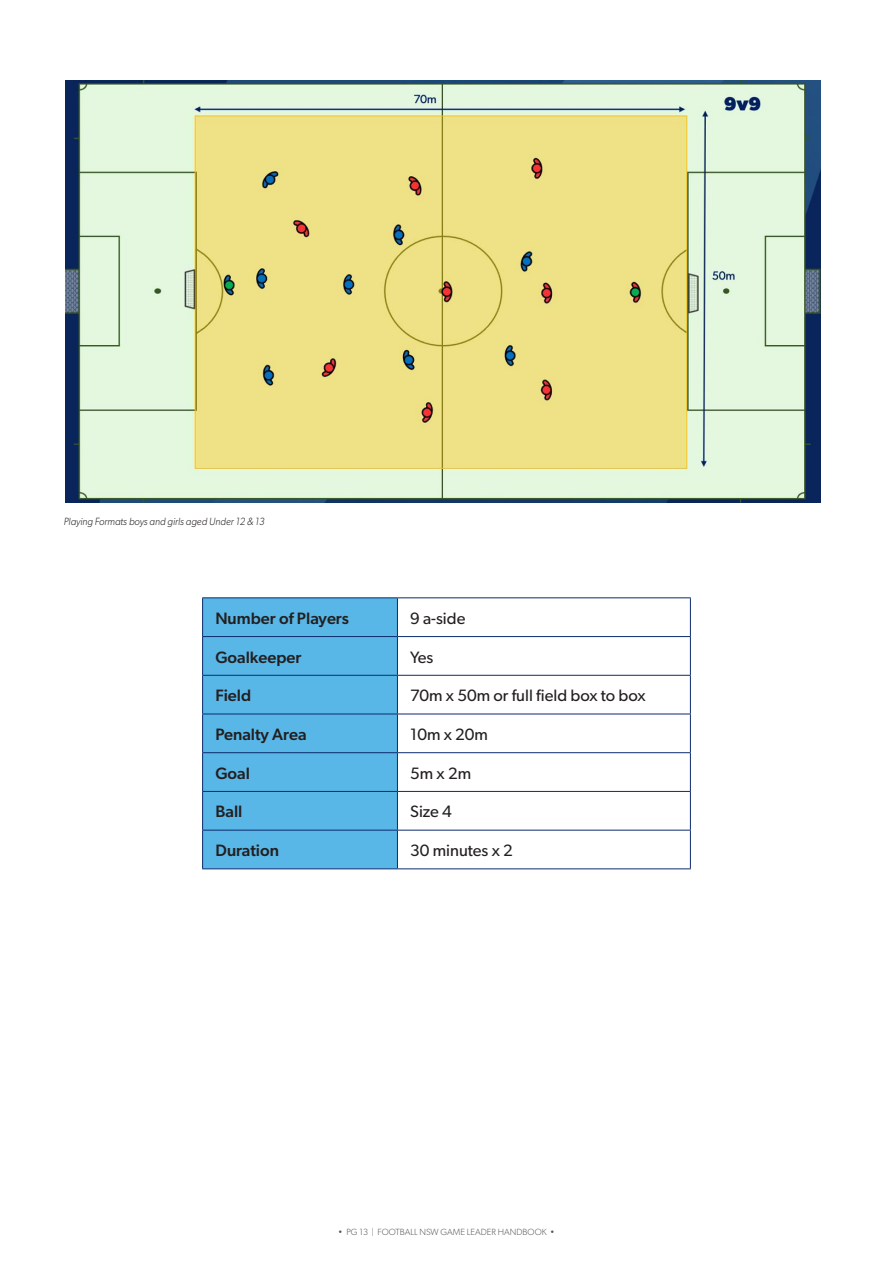
<style>
.page{position:relative;width:893px;height:1263px;background:#fff}
.page>*{position:absolute;margin:0;border:0;box-sizing:border-box;transform-origin:0 0}
.Body{font:16.5px "Gibson";color:#231f20}
.Body-2{font:500 16.5px "Gibson";color:#231f20}
.image_caption{font:italic 300 10.5px "Gibson";color:#231f20;scale:.95 1}
.t1{font:300 9px "Gibson";color:#57585a}
</style>
<div class="page">
<img style="left:66px;top:80px;width:755px;height:422px">
<div style="left:203px;top:598px;width:194px;height:270px;background:#58b7e7"></div>
<hr style="left:202px;top:597px;width:195px;height:1px;background:#0d2b6d">
<hr style="left:202px;top:598px;width:1px;height:38px;background:#0d2b6d">
<hr style="left:397px;top:597px;width:294px;height:1px;background:#0d2b6d">
<hr style="left:397px;top:598px;width:1px;height:38px;background:#0d2b6d">
<hr style="left:690px;top:598px;width:1px;height:38px;background:#0d2b6d">
<hr style="left:202px;top:636px;width:195px;height:1px;background:#0d2b6d">
<hr style="left:202px;top:637px;width:1px;height:38px;background:#0d2b6d">
<hr style="left:397px;top:636px;width:294px;height:1px;background:#0d2b6d">
<hr style="left:397px;top:637px;width:1px;height:38px;background:#0d2b6d">
<hr style="left:690px;top:637px;width:1px;height:38px;background:#0d2b6d">
<hr style="left:202px;top:675px;width:195px;height:1px;background:#0d2b6d">
<hr style="left:202px;top:676px;width:1px;height:38px;background:#0d2b6d">
<hr style="left:397px;top:675px;width:294px;height:1px;background:#0d2b6d">
<hr style="left:397px;top:676px;width:1px;height:38px;background:#0d2b6d">
<hr style="left:690px;top:676px;width:1px;height:38px;background:#0d2b6d">
<hr style="left:202px;top:714px;width:195px;height:1px;background:#0d2b6d">
<hr style="left:202px;top:714px;width:1px;height:38px;background:#0d2b6d">
<hr style="left:397px;top:714px;width:294px;height:1px;background:#0d2b6d">
<hr style="left:397px;top:714px;width:1px;height:38px;background:#0d2b6d">
<hr style="left:690px;top:714px;width:1px;height:38px;background:#0d2b6d">
<hr style="left:202px;top:752px;width:195px;height:1px;background:#0d2b6d">
<hr style="left:202px;top:753px;width:1px;height:38px;background:#0d2b6d">
<hr style="left:397px;top:752px;width:294px;height:1px;background:#0d2b6d">
<hr style="left:397px;top:753px;width:1px;height:38px;background:#0d2b6d">
<hr style="left:690px;top:753px;width:1px;height:38px;background:#0d2b6d">
<hr style="left:202px;top:791px;width:195px;height:1px;background:#0d2b6d">
<hr style="left:202px;top:792px;width:1px;height:38px;background:#0d2b6d">
<hr style="left:397px;top:791px;width:294px;height:1px;background:#0d2b6d">
<hr style="left:397px;top:792px;width:1px;height:38px;background:#0d2b6d">
<hr style="left:690px;top:792px;width:1px;height:38px;background:#0d2b6d">
<hr style="left:202px;top:830px;width:195px;height:1px;background:#0d2b6d">
<hr style="left:202px;top:830px;width:1px;height:38px;background:#0d2b6d">
<hr style="left:397px;top:830px;width:294px;height:1px;background:#0d2b6d">
<hr style="left:397px;top:830px;width:1px;height:38px;background:#0d2b6d">
<hr style="left:690px;top:830px;width:1px;height:38px;background:#0d2b6d">
<hr style="left:202px;top:868px;width:195px;height:1px;background:#0d2b6d">
<hr style="left:397px;top:868px;width:294px;height:1px;background:#0d2b6d">
<p class="image_caption" style="left:64px;top:515px;width:213px">Playing Formats boys and girls aged Under 12 &amp; 13</p>
<p class="Body-2" style="left:215px;top:608px;width:135px">Number of Players</p>
<p class="Body" style="left:410px;top:608px;width:57px">9 a-side</p>
<p class="Body-2" style="left:215px;top:647px;width:88px">Goalkeeper</p>
<p class="Body" style="left:410px;top:647px;width:25px">Yes</p>
<p class="Body-2" style="left:215px;top:686px;width:37px">Field</p>
<p class="Body" style="left:410px;top:686px;width:237px">70m x 50m or full field box to box</p>
<p class="Body-2" style="left:215px;top:724px;width:93px">Penalty Area</p>
<p class="Body" style="left:410px;top:724px;width:79px">10m x 20m</p>
<p class="Body-2" style="left:215px;top:763px;width:36px">Goal</p>
<p class="Body" style="left:410px;top:763px;width:63px">5m x 2m</p>
<p class="Body-2" style="left:215px;top:802px;width:29px">Ball</p>
<p class="Body" style="left:410px;top:802px;width:43px">Size 4</p>
<p class="Body-2" style="left:215px;top:840px;width:65px">Duration</p>
<p class="Body" style="left:410px;top:840px;width:104px">30 minutes x 2</p>
<p class="t1" style="left:338px;top:1226px;width:218px">• PG 13 | FOOTBALL NSW GAME LEADER HANDBOOK •</p>
</div>
